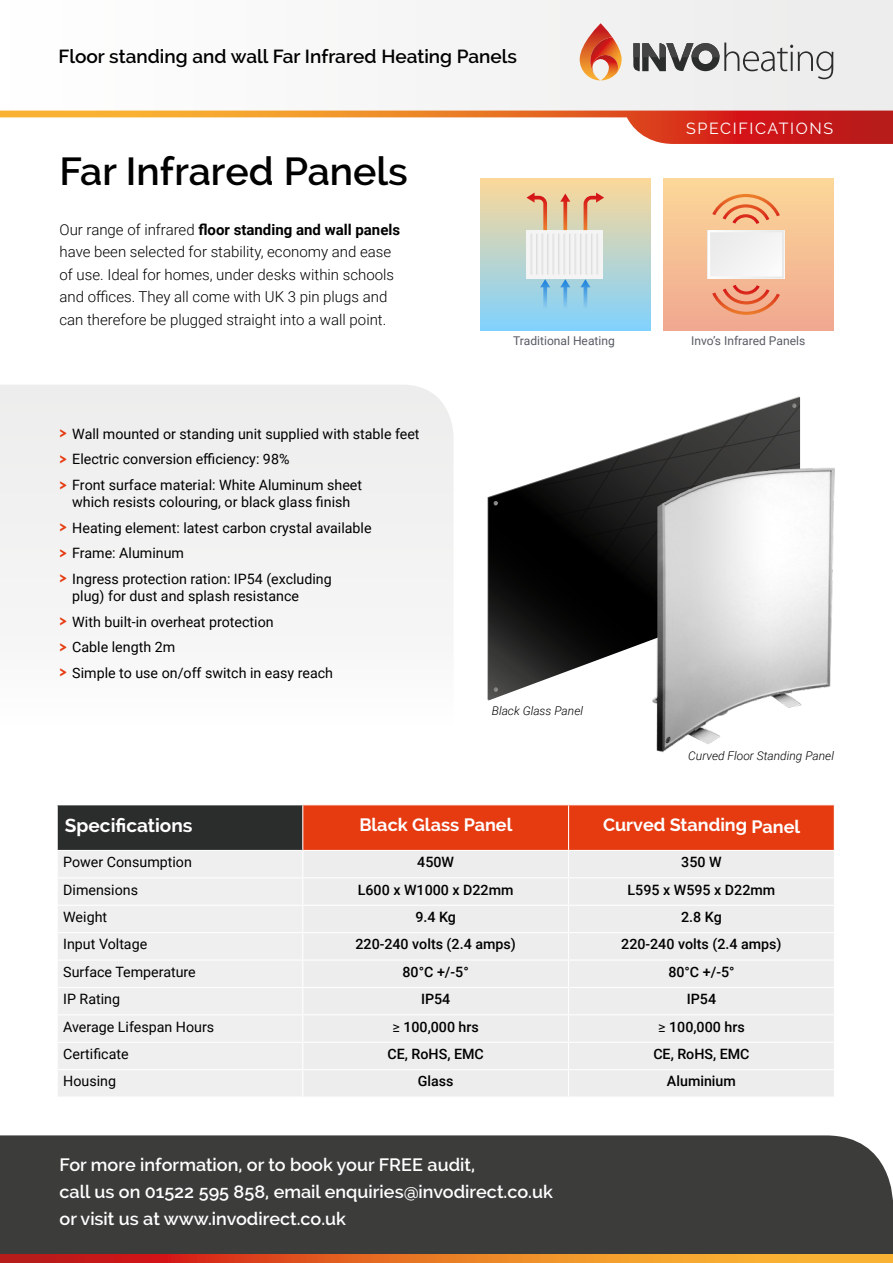
<style>
.page{position:relative;width:893px;height:1263px;background:#fff}
.page>*{position:absolute;margin:0;border:0;box-sizing:border-box;transform-origin:0 0}
.t1{font:600 39.3px "Raleway";color:#000}
.t2{font:600 19.05px "Raleway";color:#000}
.t3{font:700 19.05px "Raleway";color:#fff}
.t4{font:600 18px/27px "Raleway";color:#fff}
.t5{font:700 18px "Raleway";color:#fff}
.t6{font:16.05px "Raleway";letter-spacing:.1em;color:#fff}
.t7{font:300 15px/22.5px "Roboto";color:#000}
.t8{font:14.25px/25.7px "Roboto";color:#000}
.t9{font:500 14.25px "Roboto";color:#000}
.t10{font:italic 300 12px "Roboto";color:#000}
.t11{font:12px "Roboto";color:#585b63}
.s1{font-weight:700}
.s2{font-family:"Raleway";font-weight:700;color:#e63b11}
.s3{font-weight:400}
</style>
<div class="page">
<svg style="left:488px;top:479px;width:126px;height:221px"></svg>
<svg style="left:542px;top:397px;width:258px;height:205px"></svg>
<svg style="left:494px;top:687px;width:4px;height:5px"></svg>
<svg style="left:494px;top:501px;width:4px;height:4px"></svg>
<div style="left:0;top:0;width:893px;height:111px;background:#f6f6f6"></div>
<svg style="left:580px;top:23px;width:42px;height:57px"></svg>
<svg style="left:633px;top:43px;width:200px;height:36px"></svg>
<svg style="left:0;top:111px;width:893px;height:33px"></svg>
<img style="left:614px;top:424px;width:221px;height:329px">
<div style="left:57px;top:805px;width:246px;height:45px;background:#2b2c2c"></div>
<div style="left:58px;top:851px;width:244px;height:245px;background:#efefef"></div>
<hr style="left:57px;top:805px;width:1px;height:45px;background:#fff">
<hr style="left:57px;top:877px;width:246px;height:1px;background:#fff">
<hr style="left:57px;top:905px;width:246px;height:1px;background:#fff">
<hr style="left:57px;top:932px;width:246px;height:1px;background:#fff">
<hr style="left:57px;top:959px;width:246px;height:1px;background:#fff">
<hr style="left:57px;top:987px;width:246px;height:1px;background:#fff">
<hr style="left:57px;top:1014px;width:246px;height:1px;background:#fff">
<hr style="left:57px;top:1042px;width:246px;height:1px;background:#fff">
<hr style="left:57px;top:1069px;width:246px;height:1px;background:#fff">
<svg style="left:302px;top:805px;width:533px;height:291px;background:#ecd2cc"></svg>
<div style="left:0;top:385px;width:453px;height:223px;background:#f1f1f1"></div>
<div style="left:0;top:1135px;width:893px;height:119px;background:#3c3c3b"></div>
<svg style="left:0;top:1254px;width:893px;height:9px;background:#e46e25"></svg>
<div style="left:480px;top:178px;width:170px;height:152px;background:linear-gradient(to bottom,#fcd899,#82d1fc)"></div>
<div style="left:664px;top:178px;width:169px;height:152px;background:linear-gradient(to bottom,#fbd899,#f1a891)"></div>
<svg style="left:708px;top:230px;width:76px;height:49px"></svg>
<svg style="left:712px;top:194px;width:68px;height:30px;background:#f2ad79"></svg>
<svg style="left:712px;top:285px;width:68px;height:30px;background:#ed9675"></svg>
<svg style="left:526px;top:193px;width:78px;height:115px"></svg>
<h2 class="t2" style="left:58px;top:45px;width:460px">Floor standing and wall Far Infrared Heating Panels</h2>
<h1 class="t1" style="left:60px;top:149px;width:350px">Far Infrared Panels</h1>
<p class="t7" style="left:60px;top:217px;width:342px">Our range of infrared <span class="s1">floor standing and wall panels </span>have been selected for stability, economy and ease of use. Ideal for homes, under desks within schools and offices. They all come with UK 3 pin plugs and can therefore be plugged straight into a wall point.</p>
<p class="t6" style="left:686px;top:119px;width:148px">SPECIFICATIONS</p>
<p class="t8" style="left:60px;top:420px;width:362px"><span class="s2">&gt;</span> Wall mounted or standing unit supplied with stable feet <span class="s2">&gt;</span> Electric conversion efficiency: 98%<br><span class="s2">&gt;</span> Front surface material: White Aluminum sheet</p>
<p class="t8" style="left:60px;top:489px;width:314px;text-indent:13px">which resists colouring, or black glass finish<br><span class="s2">&gt;</span> Heating element: latest carbon crystal available <span class="s2">&gt;</span> Frame: Aluminum<br><span class="s2">&gt;</span> Ingress protection ration: IP54 (excluding</p>
<p class="t8" style="left:60px;top:583px;width:275px;text-indent:13px">plug) for dust and splash resistance<br><span class="s2">&gt;</span> With built-in overheat protection<br><span class="s2">&gt;</span> Cable length 2m<br><span class="s2">&gt;</span> Simple to use on/off switch in easy reach</p>
<p class="t11" style="left:513px;top:332px;width:103px">Traditional Heating</p>
<p class="t11" style="left:691px;top:332px;width:116px">Invo’s Infrared Panels</p>
<p class="t10" style="left:492px;top:702px;width:93px">Black Glass Panel</p>
<p class="t10" style="left:688px;top:748px;width:147px">Curved Floor Standing Panel</p>
<h2 class="t3" style="left:65px;top:814px;width:129px">Specifications</h2>
<p class="t5" style="left:359px;top:814px;width:155px">Black Glass Panel</p>
<p class="t5" style="left:603px;top:814px;width:199px">Curved Standing Panel</p>
<p class="t8" style="left:63px;top:849px;width:130px">Power Consumption</p>
<p class="t9" style="left:417px;top:852px;width:38px">450W</p>
<p class="t9" style="left:681px;top:852px;width:42px">350 W</p>
<p class="t8" style="left:63px;top:876px;width:76px">Dimensions</p>
<p class="t9" style="left:358px;top:879px;width:157px">L600 x W1000 x D22mm</p>
<p class="t9" style="left:628px;top:879px;width:149px">L595 x W595 x D22mm</p>
<p class="t8" style="left:63px;top:903px;width:45px">Weight</p>
<p class="t9" style="left:415px;top:907px;width:42px">9.4 Kg</p>
<p class="t9" style="left:681px;top:907px;width:42px">2.8 Kg</p>
<p class="t8" style="left:63px;top:931px;width:86px">Input Voltage</p>
<p class="t9" style="left:355px;top:934px;width:162px">220-240 volts (2.4 amps)</p>
<p class="t9" style="left:621px;top:934px;width:162px">220-240 volts (2.4 amps)</p>
<p class="t8" style="left:63px;top:958px;width:134px">Surface Temperature</p>
<p class="t9" style="left:403px;top:962px;width:68px">80°C +/-5°</p>
<p class="t9" style="left:668px;top:962px;width:68px">80°C +/-5°</p>
<p class="t8" style="left:63px;top:986px;width:58px">IP Rating</p>
<p class="t9" style="left:421px;top:989px;width:31px">IP54</p>
<p class="t9" style="left:687px;top:989px;width:31px">IP54</p>
<p class="t8" style="left:63px;top:1013px;width:152px">Average Lifespan Hours</p>
<p class="t9" style="left:392px;top:1016px;width:88px"><span class="s3">≥</span> 100,000 hrs</p>
<p class="t9" style="left:658px;top:1016px;width:88px"><span class="s3">≥</span> 100,000 hrs</p>
<p class="t8" style="left:63px;top:1040px;width:67px">Certificate</p>
<p class="t9" style="left:388px;top:1044px;width:98px">CE, RoHS, EMC</p>
<p class="t9" style="left:653px;top:1044px;width:98px">CE, RoHS, EMC</p>
<p class="t8" style="left:63px;top:1068px;width:54px">Housing</p>
<p class="t9" style="left:418px;top:1071px;width:37px">Glass</p>
<p class="t9" style="left:667px;top:1071px;width:70px">Aluminium</p>
<p class="t4" style="left:60px;top:1152px;width:495px">For more information, or to book your FREE audit,<br>call us on 01522 595 858, email enquiries@invodirect.co.uk or visit us at www.invodirect.co.uk</p>
</div>
